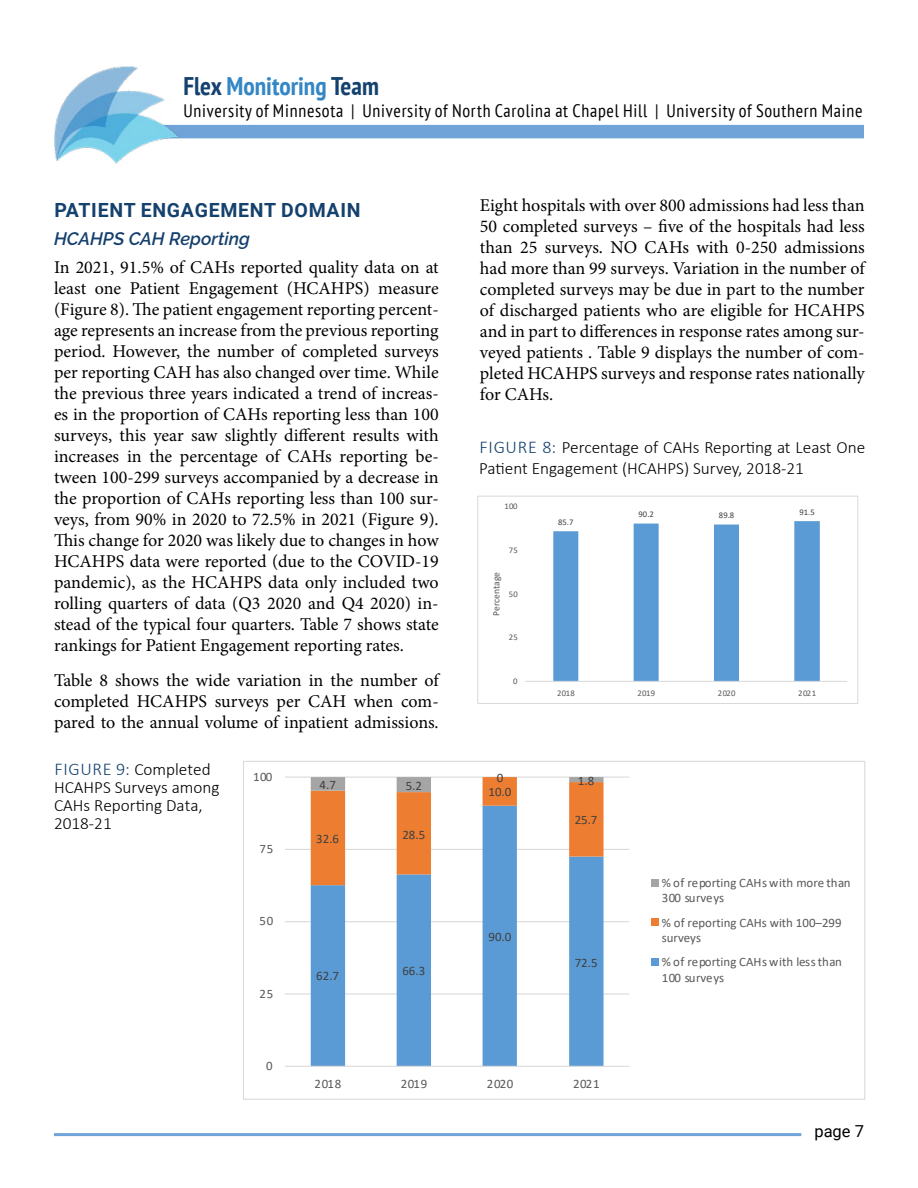
<style>
.page{position:relative;width:918px;height:1188px;background:#fff}
.page>*{position:absolute;margin:0;border:0;box-sizing:border-box;transform-origin:0 0}
.t1{font:700 condensed 25.5px "PT Sans";color:#3486c5}
.t2{font:700 19.5px "Roboto";letter-spacing:.035em;color:#14416d}
.t3{font:18px/21px "Minion Pro";color:#000;text-align:justify}
.t4{font:condensed 18px "PT Sans";letter-spacing:.04em;color:#000}
.t5{font:italic 600 18px "Raleway";color:#15406d}
.t6{font:300 17.25px/18px "Calibri";color:#000}
.t7{font:16.5px "Roboto";color:#000}
.t8{font:12.9px/15.8px "Calibri";color:#595959}
.t9{font:12.9px "Calibri";color:#404040}
.t10{font:9.6px "Calibri";color:#595959}
.t11{font:8.7px "Calibri";letter-spacing:.05em;color:#595959}
.t12{font:8.7px "Calibri";color:#404040}
.s1{color:#14416d}
.s2{font-size:18px;color:#14416d}
</style>
<div class="page">
<div style="left:88px;top:125px;width:776px;height:13px;background:#70a4d8"></div>
<img style="left:54px;top:66px;width:416px;height:98px">
<hr style="left:54px;top:1133px;width:747px;height:3px;background:#70a4d8">
<svg style="left:553px;top:521px;width:267px;height:160px"></svg>
<hr style="left:525px;top:681px;width:322px;height:1px;background:#d9d9d9">
<div style="left:477px;top:496px;width:381px;height:208px;border:1px solid #d9d9d9"></div>
<hr style="left:285px;top:993px;width:344px;height:2px;background:#d9d9d9">
<hr style="left:285px;top:921px;width:344px;height:1px;background:#d9d9d9">
<hr style="left:285px;top:849px;width:344px;height:1px;background:#d9d9d9">
<hr style="left:285px;top:777px;width:344px;height:1px;background:#d9d9d9">
<svg style="left:311px;top:885px;width:293px;height:181px"></svg>
<svg style="left:311px;top:777px;width:293px;height:108px"></svg>
<hr style="left:285px;top:1066px;width:344px;height:1px;background:#d9d9d9">
<div style="left:651px;top:879px;width:8px;height:8px;background:#a5a5a5"></div>
<div style="left:651px;top:919px;width:8px;height:7px;background:#ed7d31"></div>
<div style="left:651px;top:959px;width:8px;height:7px;background:#5b9bd5"></div>
<h1 class="t1" style="left:183px;top:69px;width:197px"><span class="s1">Flex</span> Monitoring <span class="s1">Team</span></h1>
<p class="t4" style="left:183px;top:99px;width:681px">University of Minnesota | University of North Carolina at Chapel Hill | University of Southern Maine</p>
<p class="t2" style="left:54px;top:197px;width:308px">PATIENT ENGAGEMENT DOMAIN</p>
<p class="t5" style="left:54px;top:228px;width:198px">HCAHPS CAH Reporting</p>
<p class="t3" style="left:54px;top:257px;width:386px">In 2021, 91.5% of CAHs reported quality data on at least one Patient Engagement (HCAHPS) measure (Figure 8). The patient engagement reporting percent&shy;age represents an increase from the previous reporting period. However, the number of completed surveys per reporting CAH has also changed over time. While the previous three years indicated a trend of increas&shy;es in the proportion of CAHs reporting less than 100 surveys, this year saw slightly different results with increases in the percentage of CAHs reporting be&shy;tween 100-299 surveys accompanied by a decrease in the proportion of CAHs reporting less than 100 sur&shy;veys, from 90% in 2020 to 72.5% in 2021 (Figure 9).<br>This change for 2020 was likely due to changes in how HCAHPS data were reported (due to the COVID-19 pandemic), as the HCAHPS data only included two rolling quarters of data (Q3 2020 and Q4 2020) in&shy;stead of the typical four quarters. Table 7 shows state rankings for Patient Engagement reporting rates.</p>
<p class="t3" style="left:54px;top:669px;width:386px">Table 8 shows the wide variation in the number of completed HCAHPS surveys per CAH when com&shy;pared to the annual volume of inpatient admissions.</p>
<p class="t6" style="left:54px;top:761px;width:167px"><span class="s2">FIGURE 9:</span> Completed<br>HCAHPS Surveys among<br>CAHs Reporting Data,<br>2018-21</p>
<p class="t8" style="left:253px;top:768px;width:21px">100</p>
<p class="t8" style="left:260px;top:840px;width:15px">75</p>
<p class="t8" style="left:260px;top:913px;width:15px">50</p>
<p class="t8" style="left:260px;top:985px;width:15px">25</p>
<p class="t8" style="left:266px;top:1057px;width:8px">0</p>
<p class="t9" style="left:320px;top:776px;width:18px">4.7</p>
<p class="t9" style="left:406px;top:777px;width:18px">5.2</p>
<p class="t9" style="left:316px;top:830px;width:24px">32.6</p>
<p class="t9" style="left:316px;top:967px;width:24px">62.7</p>
<p class="t9" style="left:402px;top:825px;width:24px">28.5</p>
<p class="t9" style="left:402px;top:962px;width:24px">66.3</p>
<p class="t3" style="left:480px;top:195px;width:386px">Eight hospitals with over 800 admissions had less than 50 completed surveys – five of the hospitals had less than 25 surveys. NO CAHs with 0-250 admissions had more than 99 surveys. Variation in the number of completed surveys may be due in part to the number of discharged patients who are eligible for HCAHPS and in part to differences in response rates among sur&shy;veyed patients . Table 9 displays the number of com&shy;pleted HCAHPS surveys and response rates nationally for CAHs.</p>
<p class="t6" style="left:479px;top:437px;width:388px;line-height:21px"><span class="s2">FIGURE 8:</span> Percentage of CAHs Reporting at Least One<br>Patient Engagement (HCAHPS) Survey, 2018-21</p>
<p class="t11" style="left:504px;top:500px;width:15px">100</p>
<p class="t10" style="left:490px;top:616px;width:46px;rotate:-90deg">Percentage</p>
<p class="t11" style="left:509px;top:544px;width:11px">75</p>
<p class="t11" style="left:509px;top:588px;width:11px">50</p>
<p class="t11" style="left:509px;top:632px;width:11px">25</p>
<p class="t11" style="left:513px;top:675px;width:6px">0</p>
<p class="t12" style="left:558px;top:517px;width:17px">85.7</p>
<p class="t12" style="left:639px;top:508px;width:17px">90.2</p>
<p class="t12" style="left:719px;top:509px;width:17px">89.8</p>
<p class="t12" style="left:799px;top:506px;width:17px">91.5</p>
<p class="t11" style="left:557px;top:687px;width:19px">2018</p>
<p class="t11" style="left:637px;top:687px;width:19px">2019</p>
<p class="t11" style="left:718px;top:687px;width:19px">2020</p>
<p class="t11" style="left:798px;top:687px;width:19px">2021</p>
<p class="t9" style="left:497px;top:769px;width:8px">0</p>
<p class="t9" style="left:578px;top:772px;width:18px">1.8</p>
<p class="t9" style="left:489px;top:783px;width:24px">10.0</p>
<p class="t9" style="left:489px;top:928px;width:24px">90.0</p>
<p class="t9" style="left:575px;top:811px;width:24px">25.7</p>
<p class="t9" style="left:575px;top:954px;width:24px">72.5</p>
<p class="t8" style="left:662px;top:874px;width:190px">% of reporting CAHs with more than<br>300 surveys</p>
<p class="t8" style="left:662px;top:914px;width:181px">% of reporting CAHs with 100–299 surveys</p>
<p class="t8" style="left:662px;top:954px;width:182px">% of reporting CAHs with less than<br>100 surveys</p>
<p class="t8" style="left:315px;top:1075px;width:28px">2018</p>
<p class="t8" style="left:401px;top:1075px;width:28px">2019</p>
<p class="t8" style="left:487px;top:1075px;width:28px">2020</p>
<p class="t8" style="left:573px;top:1075px;width:28px">2021</p>
<p class="t7" style="left:814px;top:1120px;width:51px">page 7</p>
</div>
